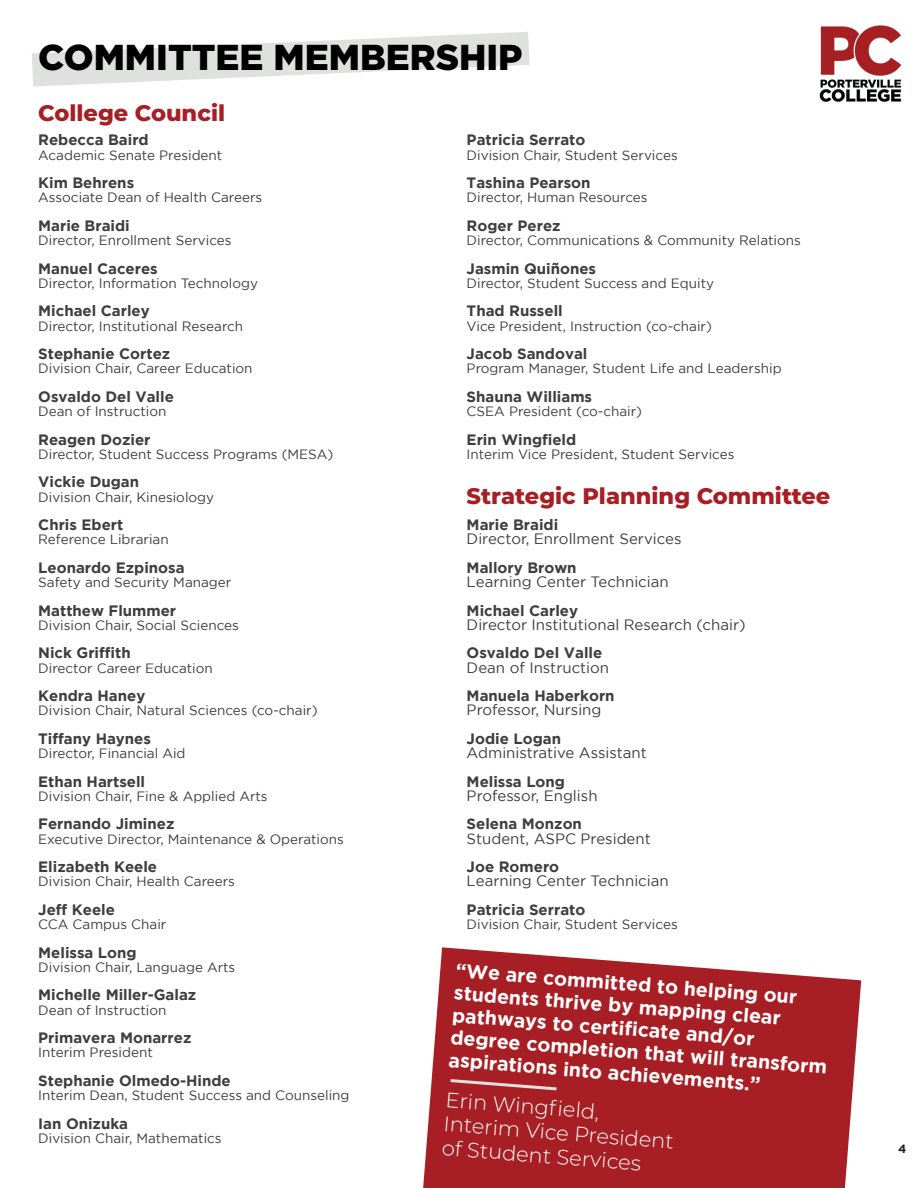
<style>
.page{position:relative;width:918px;height:1188px;background:#fff}
.page>*{position:absolute;margin:0;border:0;box-sizing:border-box;transform-origin:0 0}
.Subtitle{font:900 36px "Gotham";color:#000}
.Tittle_Left{font:800 22.5px "Montserrat";color:#a71f24}
.Bodytext_10px_left_White{font:300 21px/24.2px "Montserrat";color:#fff}
.Subtitle_2_white{font:700 19.5px/22.5px "Gotham";color:#fff}
.Bodytext_9px_left{font:700 15px "Gotham";color:#3e3e3f}
.Bodytext_9px_left-2{font:15px/14.2px "Gotham";color:#3e3e3f}
.Bodytext_9px_left-3{font:13.5px "Gotham";color:#3e3e3f}
.Bodytext_4px_White{font:700 12px "Gotham";color:#231f20}
.s1{font-weight:700}
</style>
<div class="page">
<svg style="left:32px;top:32px;width:498px;height:55px"></svg>
<img style="left:819px;top:25px;width:83px;height:77px">
<svg style="left:423px;top:947px;width:438px;height:241px;background:#b0363a"></svg>
<svg style="left:447px;top:1077px;width:113px;height:15px;background:#b14347"></svg>
<p class="Subtitle" style="left:38px;top:36px;width:486px">COMMITTEE MEMBERSHIP</p>
<p class="Tittle_Left" style="left:38px;top:96px;width:188px">College Council</p>
<p class="Bodytext_9px_left" style="left:38px;top:131px;width:112px">Rebecca Baird</p>
<p class="Bodytext_9px_left-3" style="left:38px;top:147px;width:186px">Academic Senate President</p>
<p class="Bodytext_9px_left" style="left:38px;top:174px;width:97px">Kim Behrens</p>
<p class="Bodytext_9px_left-3" style="left:38px;top:190px;width:226px">Associate Dean of Health Careers</p>
<p class="Bodytext_9px_left" style="left:38px;top:217px;width:93px">Marie Braidi</p>
<p class="Bodytext_9px_left-3" style="left:38px;top:233px;width:195px">Director, Enrollment Services</p>
<p class="Bodytext_9px_left" style="left:38px;top:260px;width:121px">Manuel Caceres</p>
<p class="Bodytext_9px_left-3" style="left:38px;top:276px;width:221px">Director, Information Technology</p>
<p class="Bodytext_9px_left" style="left:38px;top:302px;width:113px">Michael Carley</p>
<p class="Bodytext_9px_left-3" style="left:38px;top:318px;width:206px">Director, Institutional Research</p>
<p class="Bodytext_9px_left" style="left:38px;top:345px;width:134px">Stephanie Cortez</p>
<p class="Bodytext_9px_left-3" style="left:38px;top:361px;width:216px">Division Chair, Career Education</p>
<p class="Bodytext_9px_left" style="left:38px;top:388px;width:137px">Osvaldo Del Valle</p>
<p class="Bodytext_9px_left-3" style="left:38px;top:404px;width:130px">Dean of Instruction</p>
<p class="Bodytext_9px_left" style="left:38px;top:431px;width:114px">Reagen Dozier</p>
<p class="Bodytext_9px_left-3" style="left:38px;top:447px;width:297px">Director, Student Success Programs (MESA)</p>
<p class="Bodytext_9px_left" style="left:38px;top:473px;width:102px">Vickie Dugan</p>
<p class="Bodytext_9px_left-3" style="left:38px;top:489px;width:177px">Division Chair, Kinesiology</p>
<p class="Bodytext_9px_left" style="left:38px;top:516px;width:87px">Chris Ebert</p>
<p class="Bodytext_9px_left-3" style="left:38px;top:532px;width:132px">Reference Librarian</p>
<p class="Bodytext_9px_left" style="left:38px;top:559px;width:148px">Leonardo Ezpinosa</p>
<p class="Bodytext_9px_left-3" style="left:38px;top:575px;width:195px">Safety and Security Manager</p>
<p class="Bodytext_9px_left" style="left:38px;top:602px;width:139px">Matthew Flummer</p>
<p class="Bodytext_9px_left-3" style="left:38px;top:618px;width:202px">Division Chair, Social Sciences</p>
<p class="Bodytext_9px_left" style="left:38px;top:644px;width:94px">Nick Griffith</p>
<p class="Bodytext_9px_left-3" style="left:38px;top:660px;width:176px">Director Career Education</p>
<p class="Bodytext_9px_left" style="left:38px;top:687px;width:109px">Kendra Haney</p>
<p class="Bodytext_9px_left-3" style="left:38px;top:703px;width:281px">Division Chair, Natural Sciences (co-chair)</p>
<p class="Bodytext_9px_left" style="left:38px;top:730px;width:114px">Tiffany Haynes</p>
<p class="Bodytext_9px_left-3" style="left:38px;top:746px;width:149px">Director, Financial Aid</p>
<p class="Bodytext_9px_left" style="left:38px;top:773px;width:108px">Ethan Hartsell</p>
<p class="Bodytext_9px_left-3" style="left:38px;top:789px;width:231px">Division Chair, Fine &amp; Applied Arts</p>
<p class="Bodytext_9px_left" style="left:38px;top:815px;width:138px">Fernando Jiminez</p>
<p class="Bodytext_9px_left-3" style="left:38px;top:831px;width:307px">Executive Director, Maintenance &amp; Operations</p>
<p class="Bodytext_9px_left" style="left:38px;top:858px;width:120px">Elizabeth Keele</p>
<p class="Bodytext_9px_left-3" style="left:38px;top:874px;width:198px">Division Chair, Health Careers</p>
<p class="Bodytext_9px_left" style="left:38px;top:901px;width:78px">Jeff Keele</p>
<p class="Bodytext_9px_left-3" style="left:38px;top:917px;width:130px">CCA Campus Chair</p>
<p class="Bodytext_9px_left" style="left:38px;top:944px;width:100px">Melissa Long</p>
<p class="Bodytext_9px_left-3" style="left:38px;top:960px;width:199px">Division Chair, Language Arts</p>
<p class="Bodytext_9px_left" style="left:38px;top:986px;width:160px">Michelle Miller-Galaz</p>
<p class="Bodytext_9px_left-3" style="left:38px;top:1002px;width:130px">Dean of Instruction</p>
<p class="Bodytext_9px_left" style="left:38px;top:1029px;width:155px">Primavera Monarrez</p>
<p class="Bodytext_9px_left-3" style="left:38px;top:1045px;width:116px">Interim President</p>
<p class="Bodytext_9px_left" style="left:38px;top:1072px;width:194px">Stephanie Olmedo-Hinde</p>
<p class="Bodytext_9px_left-3" style="left:38px;top:1088px;width:313px">Interim Dean, Student Success and Counseling</p>
<p class="Bodytext_9px_left" style="left:38px;top:1115px;width:91px">Ian Onizuka</p>
<p class="Bodytext_9px_left-3" style="left:38px;top:1131px;width:185px">Division Chair, Mathematics</p>
<p class="Bodytext_9px_left" style="left:467px;top:131px;width:120px">Patricia Serrato</p>
<p class="Bodytext_9px_left-3" style="left:467px;top:147px;width:213px">Division Chair, Student Services</p>
<p class="Bodytext_9px_left" style="left:467px;top:174px;width:125px">Tashina Pearson</p>
<p class="Bodytext_9px_left-3" style="left:467px;top:190px;width:182px">Director, Human Resources</p>
<p class="Bodytext_9px_left" style="left:467px;top:217px;width:96px">Roger Perez</p>
<p class="Bodytext_9px_left-3" style="left:467px;top:233px;width:336px">Director, Communications &amp; Community Relations</p>
<p class="Bodytext_9px_left" style="left:467px;top:260px;width:131px">Jasmin Quiñones</p>
<p class="Bodytext_9px_left-3" style="left:467px;top:276px;width:249px">Director, Student Success and Equity</p>
<p class="Bodytext_9px_left" style="left:467px;top:302px;width:98px">Thad Russell</p>
<p class="Bodytext_9px_left-3" style="left:467px;top:318px;width:247px">Vice President, Instruction (co-chair)</p>
<p class="Bodytext_9px_left" style="left:467px;top:345px;width:122px">Jacob Sandoval</p>
<p class="Bodytext_9px_left-3" style="left:467px;top:361px;width:316px">Program Manager, Student Life and Leadership</p>
<p class="Bodytext_9px_left" style="left:467px;top:388px;width:127px">Shauna Williams</p>
<p class="Bodytext_9px_left-3" style="left:467px;top:404px;width:177px">CSEA President (co-chair)</p>
<p class="Bodytext_9px_left" style="left:467px;top:431px;width:111px">Erin Wingfield</p>
<p class="Bodytext_9px_left-3" style="left:467px;top:447px;width:269px">Interim Vice President, Student Services</p>
<p class="Tittle_Left" style="left:467px;top:480px;width:365px">Strategic Planning Committee</p>
<p class="Bodytext_9px_left" style="left:467px;top:516px;width:93px">Marie Braidi</p>
<p class="Bodytext_9px_left-2" style="left:467px;top:532px;width:216px">Director, Enrollment Services</p>
<p class="Bodytext_9px_left" style="left:467px;top:559px;width:112px">Mallory Brown</p>
<p class="Bodytext_9px_left-2" style="left:467px;top:575px;width:204px">Learning Center Technician</p>
<p class="Bodytext_9px_left" style="left:467px;top:602px;width:113px">Michael Carley</p>
<p class="Bodytext_9px_left-2" style="left:467px;top:617px;width:280px">Director Institutional Research (chair)</p>
<p class="Bodytext_9px_left" style="left:467px;top:644px;width:137px">Osvaldo Del Valle</p>
<p class="Bodytext_9px_left-2" style="left:467px;top:660px;width:144px">Dean of Instruction</p>
<p class="Bodytext_9px_left" style="left:467px;top:687px;width:150px">Manuela Haberkorn</p>
<p class="Bodytext_9px_left-2" style="left:467px;top:703px;width:136px">Professor, Nursing</p>
<p class="Bodytext_9px_left-2" style="left:467px;top:731px;width:182px"><span class="s1">Jodie Logan<br></span>Administrative Assistant</p>
<p class="Bodytext_9px_left" style="left:467px;top:773px;width:100px">Melissa Long</p>
<p class="Bodytext_9px_left-2" style="left:467px;top:788px;width:132px">Professor, English</p>
<p class="Bodytext_9px_left" style="left:467px;top:815px;width:117px">Selena Monzon</p>
<p class="Bodytext_9px_left-2" style="left:467px;top:831px;width:186px">Student, ASPC President</p>
<p class="Bodytext_9px_left" style="left:467px;top:858px;width:94px">Joe Romero</p>
<p class="Bodytext_9px_left-2" style="left:467px;top:874px;width:204px">Learning Center Technician</p>
<p class="Bodytext_9px_left" style="left:467px;top:901px;width:120px">Patricia Serrato</p>
<p class="Bodytext_9px_left-3" style="left:467px;top:917px;width:213px">Division Chair, Student Services</p>
<p class="Subtitle_2_white" style="left:457px;top:957px;width:380px;rotate:5deg">“We are committed to helping our students thrive by mapping clear pathways to certifi cate and/or<br>degree completion that will transform aspirations into achievements.”</p>
<p class="Bodytext_10px_left_White" style="left:446px;top:1087px;width:232px;rotate:4deg">Erin Wingfi eld,<br>Interim Vice President</p>
<p class="Bodytext_10px_left_White" style="left:443px;top:1136px;width:201px;rotate:4deg">of Student Services</p>
<p class="Bodytext_4px_White" style="left:898px;top:1142px;width:10px">4</p>
</div>
